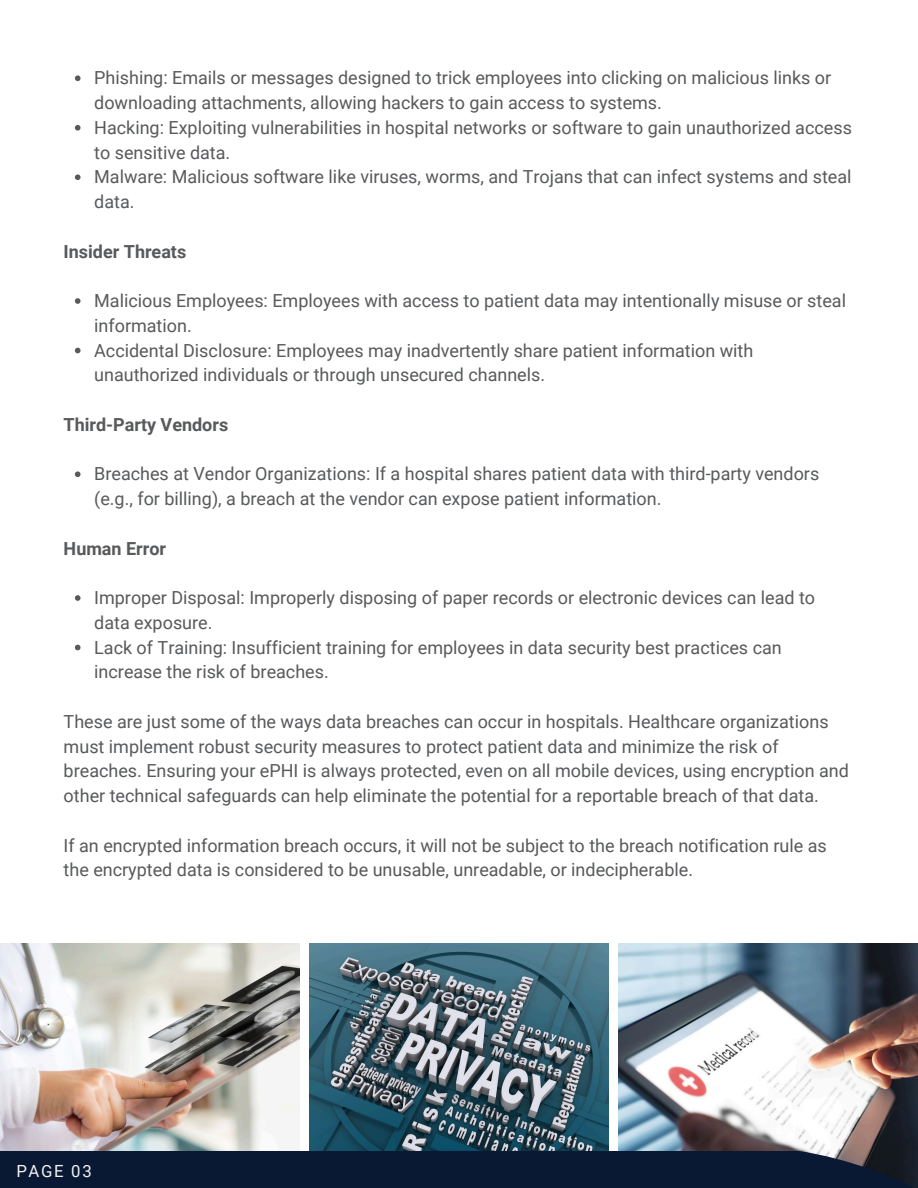
<style>
.page{position:relative;width:918px;height:1188px;background:#fff}
.page>*{position:absolute;margin:0;border:0;box-sizing:border-box;transform-origin:0 0}
.t1{font:18px/24.8px "Roboto";color:#58595b}
.t2{font:700 18px "Roboto";color:#58595b}
.t3{font:16.8px "Roboto";letter-spacing:.1em;color:#f1f1f1}
</style>
<div class="page">
<img style="left:309px;top:944px;width:300px;height:208px">
<img style="left:0;top:944px;width:299px;height:208px">
<img style="left:619px;top:944px;width:299px;height:244px">
<div style="left:0;top:1152px;width:917px;height:36px;background:#091833"></div>
<svg style="left:75px;top:75px;width:6px;height:6px"></svg>
<svg style="left:75px;top:125px;width:6px;height:6px"></svg>
<svg style="left:75px;top:174px;width:6px;height:6px"></svg>
<svg style="left:75px;top:298px;width:6px;height:6px"></svg>
<svg style="left:75px;top:348px;width:6px;height:5px"></svg>
<svg style="left:75px;top:471px;width:6px;height:6px"></svg>
<svg style="left:75px;top:595px;width:6px;height:6px"></svg>
<svg style="left:75px;top:645px;width:6px;height:5px"></svg>
<p class="t1" style="left:94px;top:66px;width:739px">Phishing: Emails or messages designed to trick employees into clicking on malicious links or downloading attachments, allowing hackers to gain access to systems.</p>
<p class="t1" style="left:94px;top:115px;width:759px">Hacking: Exploiting vulnerabilities in hospital networks or software to gain unauthorized access to sensitive data.</p>
<p class="t1" style="left:94px;top:165px;width:759px">Malware: Malicious software like viruses, worms, and Trojans that can infect systems and steal data.</p>
<h2 class="t2" style="left:64px;top:241px;width:124px">Insider Threats</h2>
<p class="t1" style="left:94px;top:289px;width:753px">Malicious Employees: Employees with access to patient data may intentionally misuse or steal information.</p>
<p class="t1" style="left:94px;top:338px;width:661px">Accidental Disclosure: Employees may inadvertently share patient information with unauthorized individuals or through unsecured channels.</p>
<h2 class="t2" style="left:64px;top:414px;width:166px">Third-Party Vendors</h2>
<p class="t1" style="left:94px;top:462px;width:727px">Breaches at Vendor Organizations: If a hospital shares patient data with third-party vendors (e.g., for billing), a breach at the vendor can expose patient information.</p>
<h2 class="t2" style="left:64px;top:538px;width:104px">Human Error</h2>
<p class="t1" style="left:94px;top:586px;width:722px">Improper Disposal: Improperly disposing of paper records or electronic devices can lead to data exposure.</p>
<p class="t1" style="left:94px;top:635px;width:689px">Lack of Training: Insufficient training for employees in data security best practices can increase the risk of breaches.</p>
<p class="t1" style="left:64px;top:709px;width:787px">These are just some of the ways data breaches can occur in hospitals. Healthcare organizations must implement robust security measures to protect patient data and minimize the risk of breaches. Ensuring your ePHI is always protected, even on all mobile devices, using encryption and other technical safeguards can help eliminate the potential for a reportable breach of that data.</p>
<p class="t1" style="left:64px;top:833px;width:765px">If an encrypted information breach occurs, it will not be subject to the breach notification rule as the encrypted data is considered to be unusable, unreadable, or indecipherable.</p>
<p class="t3" style="left:16px;top:1161px;width:77px">PAGE 03</p>
</div>
